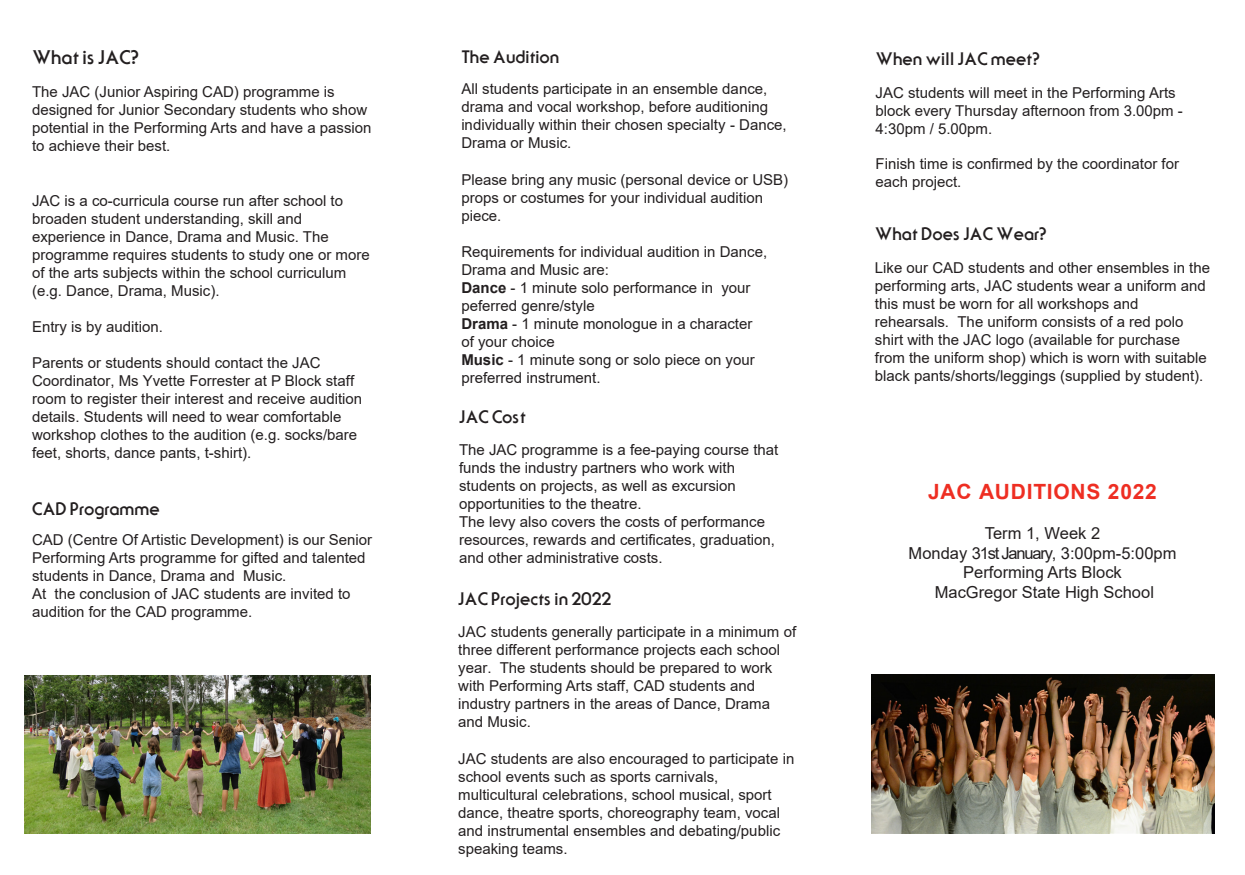
<style>
.page{position:relative;width:1245px;height:875px;background:#fff}
.page>*{position:absolute;margin:0;border:0;box-sizing:border-box;transform-origin:0 0}
.t1{font:700 21px "Arial";letter-spacing:.035em;color:#ee2e22}
.t2{font:700 18px "Serif Gothic";color:#231f20}
.t3{font:16.5px/19.4px "Arial";color:#231f20;text-align:center}
.t4{font:700 16.5px "Serif Gothic";color:#231f20}
.t5{font:15px/18px "Arial";color:#231f20}
.t6{font:15px/18px "Arial";color:#231f20}
.s1{font-style:inherit}
.s2{font-weight:700}
</style>
<div class="page">
<img style="left:25px;top:675px;width:345px;height:158px">
<img style="left:872px;top:674px;width:342px;height:159px">
<p class="t2" style="left:32px;top:45px;width:108px">What is JAC?</p>
<p class="t5" style="left:32px;top:83px;width:341px">The JAC (Junior Aspiring CAD) programme is designed for Junior Secondary students who show potential in the Performing Arts and have a passion to achieve their best.</p>
<p class="t5" style="left:32px;top:191px;width:339px">JAC is a co-curricula course run after school to broaden student understanding, skill and experience in Dance, Drama and Music. The programme requires students to study one or more of the arts subjects within the school curriculum (e.g. Dance, Drama, Music).</p>
<p class="t5" style="left:32px;top:317px;width:132px">Entry is by audition.</p>
<p class="t5" style="left:32px;top:353px;width:332px">Parents or students should contact the JAC <span class="s1">Coordinator, Ms Yvette Forrester at P Block staff room</span> to register their interest and receive audition details. Students will need to wear comfortable workshop clothes to the audition (e.g. socks/bare feet, shorts, dance pants, t-shirt).</p>
<p class="t4" style="left:32px;top:498px;width:129px">CAD Programme</p>
<p class="t5" style="left:32px;top:531px;width:342px">CAD (Centre Of Artistic Development) is our Senior Performing Arts programme for gifted and talented students in Dance, Drama and Music.<br>At the conclusion of JAC students are invited to audition for the CAD programme.</p>
<p class="t4" style="left:461px;top:46px;width:100px">The Audition</p>
<p class="t5" style="left:461px;top:80px;width:327px">All students participate in an ensemble dance, drama and vocal workshop, before auditioning individually within their chosen specialty - Dance, Drama or Music.</p>
<p class="t5" style="left:461px;top:170px;width:328px">Please bring any music <span class="s1">(personal device or USB) </span>props or costumes for your individual audition piece.</p>
<p class="t5" style="left:461px;top:242px;width:307px">Requirements for individual audition in Dance,<br>Drama and Music are:<br><span class="s2">Dance</span> - 1 minute solo performance in your peferred genre/style<br><span class="s2">Drama</span> - 1 minute monologue in a character of your choice<br><span class="s2">Music</span> - 1 minute song or solo piece on your preferred instrument.</p>
<p class="t4" style="left:459px;top:406px;width:68px">JAC Cost</p>
<p class="t5" style="left:459px;top:441px;width:321px">The JAC programme is a fee-paying course that funds the industry <span class="s1">partners</span> who work with students on projects, as well as excursion opportunities to the theatre.<br>The levy also covers the costs of performance resources, rewards and certificates, graduation, and other administrative costs.</p>
<p class="t4" style="left:458px;top:588px;width:154px">JAC Projects in 202<span class="s1">2</span></p>
<p class="t5" style="left:458px;top:623px;width:339px">JAC students generally participate in a minimum <span class="s1">of three different performance projects each school </span>year. The students should be prepared to work with <span class="s1">Performing Arts staff, CAD students and industry partners</span> in the areas of Dance, Drama and Music.</p>
<p class="t6" style="left:458px;top:750px;width:337px"><span class="s1">JAC students are also encouraged to participate in school events such as sports carnivals, </span>multicultural celebrations, school musical, sport dance, theatre sports, choreography team, vocal and instrumental ensembles and debating/public speaking teams.</p>
<p class="t4" style="left:875px;top:48px;width:166px">When will JAC meet?</p>
<p class="t5" style="left:875px;top:84px;width:309px">JAC students will meet in the Performing Arts block every Thursday afternoon from 3.00pm -<br>4:30pm / 5.00pm.</p>
<p class="t5" style="left:875px;top:155px;width:305px">Finish time is confirmed by the coordinator for each project.</p>
<p class="t4" style="left:875px;top:223px;width:173px">What Does JAC Wear?</p>
<p class="t5" style="left:875px;top:258px;width:337px">Like our CAD students and other ensembles in the performing arts, JAC students wear a uniform and this must be worn for all workshops and rehearsals. The uniform consists of a red polo shirt with the JAC logo (available for purchase from the uniform shop) which is worn with suitable black pants/shorts/leggings (supplied by student).</p>
<p class="t1" style="left:928px;top:477px;width:230px">JAC AUDITIONS 2022</p>
<p class="t3" style="left:909px;top:524px;width:269px">Term 1, Week 2<br>Monday <span class="s1">31st January</span>, 3:00pm-5:00pm<br>Performing Arts Block<br>MacGregor State High School</p>
</div>
